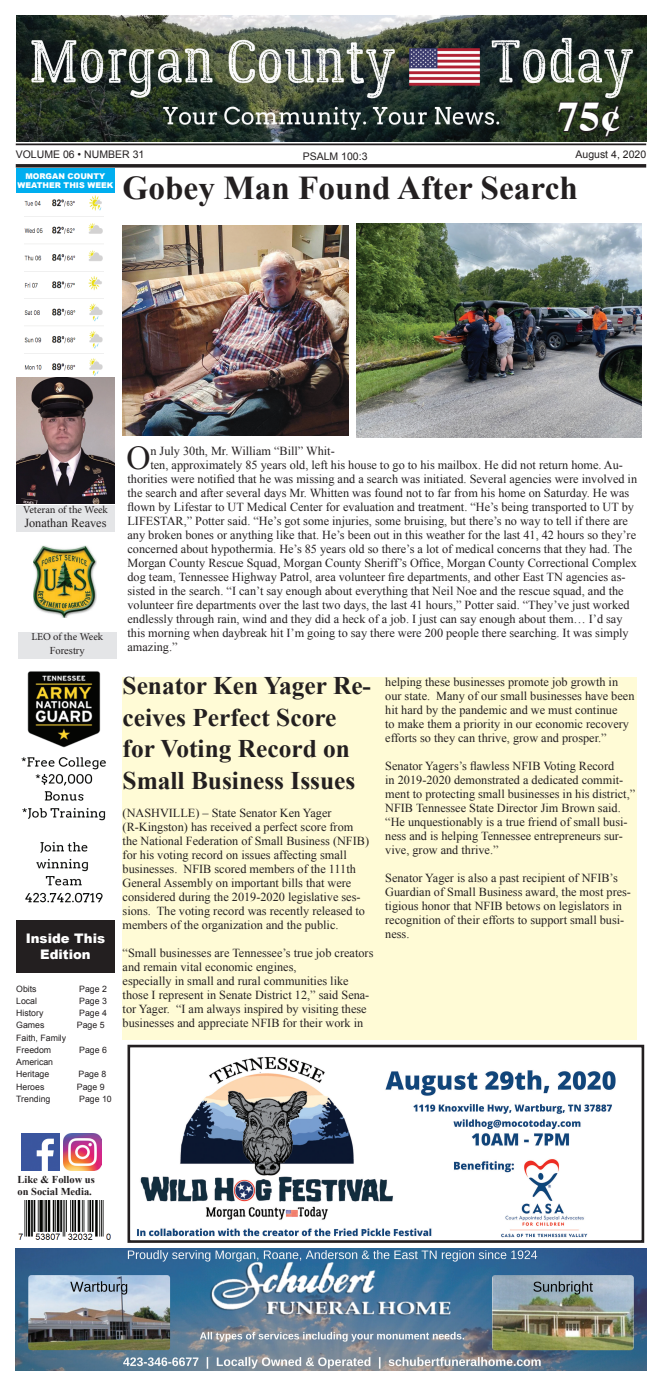
<style>
.page{position:relative;width:662px;height:1386px;background:#fff}
.page>*{position:absolute;margin:0;border:0;box-sizing:border-box;transform-origin:0 0}
.t1{font:700 42.26px "Times";color:#fff}
.t2{font:33.43px "Times New Roman";color:#231f20}
.t3{font:700 33.25px "Times New Roman";color:#231f20}
.t4{font:700 25.38px/31.5px "Times New Roman";color:#231f20}
.t5{font:900 13.21px/15.8px "Arial";color:#fff;text-align:center}
.t6{font:12.25px/14px "Times New Roman";color:#231f20}
.t7{font:10.5px "Arial";color:#231f20}
.t8{font:10.5px "Minion Pro";letter-spacing:-.005em;color:#231f20}
.t9{font:700 10.5px/12.6px "Times New Roman";color:#231f20}
.t10{font:10.5px "Times New Roman";color:#231f20}
.t11{font:8.75px/12.2px "Arial";color:#231f20}
.t12{font:900 7.96px/9.5px "Arial";color:#fff;text-align:center}
</style>
<div class="page">
<hr style="left:16px;top:144px;width:630px;height:1px;background:#231f20">
<svg style="left:16px;top:164px;width:630px;height:4px;background:#3e3a3b"></svg>
<img style="left:16px;top:16px;width:630px;height:126px">
<svg style="left:556px;top:101px;width:66px;height:38px;background:#242e1d"></svg>
<img style="left:16px;top:1249px;width:630px;height:121px">
<div style="left:16px;top:168px;width:99px;height:25px;background:#00aeef"></div>
<div style="left:16px;top:920px;width:99px;height:52px;background:#231f20"></div>
<img style="left:21px;top:671px;width:85px;height:232px">
<img style="left:18px;top:1201px;width:92px;height:39px">
<img style="left:24px;top:195px;width:79px;height:183px">
<img style="left:16px;top:378px;width:99px;height:126px">
<div style="left:16px;top:505px;width:99px;height:27px;background:#e4e5e7"></div>
<img style="left:22px;top:1133px;width:37px;height:38px">
<img style="left:64px;top:1133px;width:37px;height:38px">
<img style="left:34px;top:546px;width:63px;height:72px">
<div style="left:18px;top:633px;width:98px;height:26px;background:#e4e5e7"></div>
<img style="left:137px;top:1057px;width:479px;height:181px">
<div style="left:127px;top:1045px;width:517px;height:198px;border:3px solid #231f20"></div>
<img style="left:356px;top:224px;width:285px;height:214px">
<div style="left:122px;top:677px;width:515px;height:363px;background:#fffbd6"></div>
<img style="left:122px;top:226px;width:227px;height:210px">
<h1 class="t1" style="left:558px;top:77px;width:65px">75¢</h1>
<p class="t7" style="left:16px;top:148px;width:130px">VOLUME 06 • NUMBER 31</p>
<p class="t7" style="left:575px;top:148px;width:72px">August 4, 2020</p>
<p class="t12" style="left:17px;top:171px;width:97px">MORGAN COUNTY<br>WEATHER THIS WEEK</p>
<p class="t7" style="left:302px;top:149px;width:66px">PSALM 100:3</p>
<h3 class="t3" style="left:122px;top:165px;width:457px">Gobey Man Found After Search</h3>
<p class="t8" style="left:23px;top:503px;width:86px">Veteran of the Week</p>
<p class="t6" style="left:24px;top:516px;width:83px">Jonathan Reaves</p>
<p class="t8" style="left:31px;top:630px;width:73px">LEO of the Week</p>
<p class="t10" style="left:50px;top:644px;width:36px">Forestry</p>
<p class="t5" style="left:26px;top:930px;width:81px">Inside This<br>Edition</p>
<p class="t11" style="left:16px;top:983px;width:22px">Obits</p>
<p class="t11" style="left:79px;top:983px;width:29px">Page 2</p>
<p class="t11" style="left:16px;top:995px;width:22px">Local</p>
<p class="t11" style="left:79px;top:995px;width:29px">Page 3</p>
<p class="t11" style="left:16px;top:1007px;width:29px">History</p>
<p class="t11" style="left:79px;top:1007px;width:29px">Page 4</p>
<p class="t11" style="left:16px;top:1019px;width:30px">Games</p>
<p class="t11" style="left:77px;top:1019px;width:29px">Page 5</p>
<p class="t11" style="left:16px;top:1032px;width:52px">Faith, Family<br>Freedom</p>
<p class="t11" style="left:79px;top:1044px;width:29px">Page 6</p>
<p class="t11" style="left:16px;top:1056px;width:38px">American<br>Heritage</p>
<p class="t11" style="left:78px;top:1068px;width:29px">Page 8</p>
<p class="t11" style="left:16px;top:1081px;width:30px">Heroes</p>
<p class="t11" style="left:77px;top:1081px;width:29px">Page 9</p>
<p class="t11" style="left:16px;top:1093px;width:36px">Trending</p>
<p class="t11" style="left:79px;top:1093px;width:34px">Page 10</p>
<h2 class="t2" style="left:126px;top:435px;width:26px">O</h2>
<p class="t6" style="left:150px;top:443px;width:186px">n July 30th, Mr. William “Bill” Whit-</p>
<p class="t6" style="left:150px;top:457px;width:474px">ten, approximately 85 years old, left his house to go to his mailbox. He did not return home. Au-</p>
<p class="t6" style="left:127px;top:471px;width:511px">thorities were notified that he was missing and a search was initiated. Several agencies were involved in</p>
<p class="t6" style="left:127px;top:485px;width:503px">the search and after several days Mr. Whitten was found not to far from his home on Saturday. He was</p>
<p class="t6" style="left:127px;top:499px;width:508px">flown by Lifestar to UT Medical Center for evaluation and treatment. “He’s being transported to UT by</p>
<p class="t6" style="left:127px;top:513px;width:502px">LIFESTAR,” Potter said. “He’s got some injuries, some bruising, but there’s no way to tell if there are</p>
<p class="t6" style="left:127px;top:527px;width:510px">any broken bones or anything like that. He’s been out in this weather for the last 41, 42 hours so they’re</p>
<p class="t6" style="left:127px;top:541px;width:506px">concerned about hypothermia. He’s 85 years old so there’s a lot of medical concerns that they had. The</p>
<p class="t6" style="left:127px;top:555px;width:511px">Morgan County Rescue Squad, Morgan County Sheriff’s Office, Morgan County Correctional Complex</p>
<p class="t6" style="left:127px;top:569px;width:499px">dog team, Tennessee Highway Patrol, area volunteer fire departments, and other East TN agencies as-</p>
<p class="t6" style="left:127px;top:583px;width:497px">sisted in the search. “I can’t say enough about everything that Neil Noe and the rescue squad, and the</p>
<p class="t6" style="left:127px;top:597px;width:503px">volunteer fire departments over the last two days, the last 41 hours,” Potter said. “They’ve just worked</p>
<p class="t6" style="left:127px;top:611px;width:496px">endlessly through rain, wind and they did a heck of a job. I just can say enough about them… I’d say</p>
<p class="t6" style="left:127px;top:625px;width:502px">this morning when daybreak hit I’m going to say there were 200 people there searching. It was simply</p>
<p class="t6" style="left:127px;top:639px;width:52px">amazing.”</p>
<h3 class="t4" style="left:122px;top:670px;width:250px">Senator Ken Yager Re&shy;ceives Perfect Score for Voting Record on<br>Small Business Issues</h3>
<p class="t6" style="left:122px;top:806px;width:248px">(NASHVILLE) – State Senator Ken Yager (R-Kingston) has received a perfect score from the National Federation of Small Business (NFIB) for his voting record on issues affecting small businesses. NFIB scored members of the 111th General Assembly on important bills that were considered during the 2019-2020 legislative ses&shy;sions. The voting record was recently released to members of the organization and the public.</p>
<p class="t6" style="left:122px;top:946px;width:252px">“Small businesses are Tennessee’s true job creators and remain vital economic engines,<br>especially in small and rural communities like those I represent in Senate District 12,” said Sena&shy;tor Yager. “I am always inspired by visiting these businesses and appreciate NFIB for their work in</p>
<p class="t6" style="left:385px;top:674px;width:251px">helping these businesses promote job growth in our state. Many of our small businesses have been hit hard by the pandemic and we must continue<br>to make them a priority in our economic recovery efforts so they can thrive, grow and prosper.”</p>
<p class="t6" style="left:385px;top:758px;width:251px">Senator Yagers’s flawless NFIB Voting Record<br>in 2019-2020 demonstrated a dedicated commit&shy;ment to protecting small businesses in his district,” NFIB Tennessee State Director Jim Brown said. “He unquestionably is a true friend of small busi&shy;ness and is helping Tennessee entrepreneurs sur&shy;vive, grow and thrive.”</p>
<p class="t6" style="left:385px;top:871px;width:247px">Senator Yager is also a past recipient of NFIB’s Guardian of Small Business award, the most pres&shy;tigious honor that NFIB betows on legislators in recognition of their efforts to support small busi&shy;ness.</p>
<p class="t9" style="left:18px;top:1173px;width:79px">Like &amp; Follow us on Social Media.</p>
</div>
